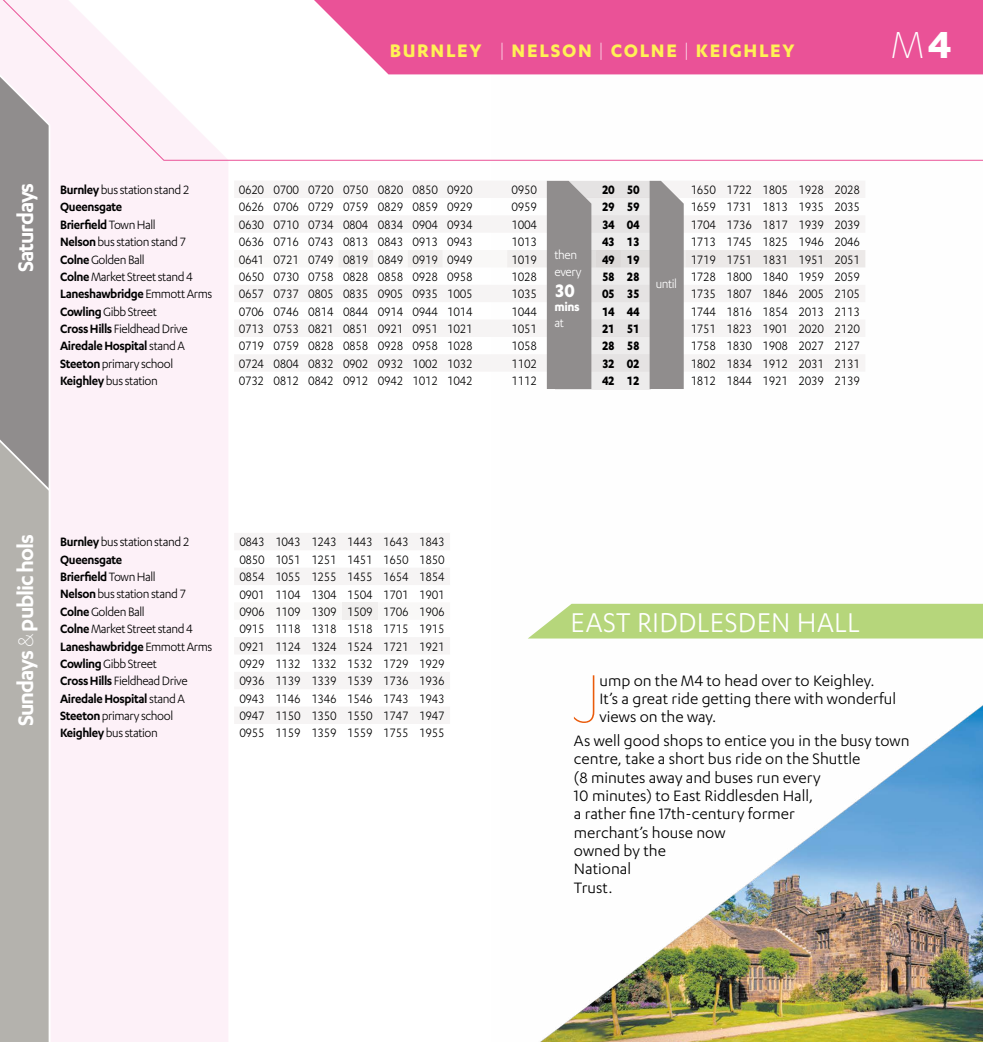
<style>
.page{position:relative;width:983px;height:1042px;background:#fff}
.page>*{position:absolute;margin:0;border:0;box-sizing:border-box;transform-origin:0 0}
.t1{font:100 79.27px "Karbon";color:#ea5b0b}
.t2{font:300 43.75px "Karbon";color:#fff}
.t3{font:31.5px "Karbon";letter-spacing:.01em;color:#fff;scale:.95 1}
.t4{font:600 24.5px "Karbon";letter-spacing:-.045em;color:#fff}
.t5{font:700 21px "Karbon";letter-spacing:.08em;color:#fff155}
.t6{font:700 21px "Karbon";color:#fff;scale:.95 1}
.t7{font:17.5px/18.4px "Karbon";color:#000}
.t8{font:14.17px "Karbon";letter-spacing:-.025em;color:#000;scale:.9 1}
.t9{font:700 14.17px "Karbon";letter-spacing:-.025em;color:#000;scale:.9 1}
.t10{font:14px "Karbon";letter-spacing:-.03em;color:#000;scale:.95 1}
.t11{font:600 14px "Karbon";letter-spacing:-.03em;color:#000;scale:.95 1}
.t12{font:14px/16.8px "Karbon";letter-spacing:-.03em;color:#fff;scale:.95 1}
.t13{font:700 14px "Karbon";color:#fff;scale:.95 1}
.s1{font-weight:300;color:#fff}
.s2{font-weight:700}
.s3{font-weight:600}
.s4{font-weight:400}
.s5{font-weight:300}
</style>
<div class="page">
<img style="left:528px;top:180px;width:454px;height:862px">
<div style="left:51px;top:161px;width:177px;height:881px;background:#fdf1f8"></div>
<div style="left:0;top:161px;width:49px;height:262px;background:#908d8d"></div>
<svg style="left:0;top:0;width:982px;height:161px"></svg>
<div style="left:0;top:423px;width:49px;height:619px;background:#b4b2ad"></div>
<svg style="left:235px;top:533px;width:215px;height:191px"></svg>
<svg style="left:235px;top:602px;width:215px;height:18px"></svg>
<div style="left:342px;top:602px;width:36px;height:18px;background:#f1efee"></div>
<svg style="left:235px;top:181px;width:630px;height:208px"></svg>
<div style="left:314px;top:0;width:668px;height:74px;background:#ea5297"></div>
<div style="left:528px;top:604px;width:454px;height:34px;background:#b6d67b"></div>
<h3 class="t5" style="left:389px;top:38px;width:406px">BURNLEY <span class="s1">|</span> NELSON <span class="s1">|</span> COLNE <span class="s1">|</span> KEIGHLEY</h3>
<h2 class="t2" style="left:890px;top:21px;width:63px">M<span class="s2">4</span></h2>
<h3 class="t4" style="left:12px;top:272px;width:91px;rotate:-90deg">Saturdays</h3>
<p class="t10" style="left:60px;top:182px;width:138px"><span class="s3">Burnley</span> bus station stand 2</p>
<p class="t8" style="left:239px;top:182px;width:261px">0620 0700 0720 0750 0820 0850 0920</p>
<p class="t8" style="left:511px;top:182px;width:30px">0950</p>
<p class="t9" style="left:602px;top:182px;width:43px">20 50</p>
<p class="t8" style="left:690px;top:182px;width:190px">1650 1722 1805 1928 2028</p>
<p class="t11" style="left:60px;top:199px;width:67px">Queensgate</p>
<p class="t8" style="left:239px;top:199px;width:261px">0626 0706 0729 0759 0829 0859 0929</p>
<p class="t8" style="left:511px;top:199px;width:30px">0959</p>
<p class="t9" style="left:602px;top:199px;width:43px">29 59</p>
<p class="t8" style="left:690px;top:199px;width:190px">1659 1731 1813 1935 2035</p>
<p class="t11" style="left:60px;top:217px;width:102px">Brierfield <span class="s4">Town Hall</span></p>
<p class="t8" style="left:239px;top:217px;width:261px">0630 0710 0734 0804 0834 0904 0934</p>
<p class="t8" style="left:511px;top:217px;width:30px">1004</p>
<p class="t9" style="left:602px;top:216px;width:43px">34 04</p>
<p class="t8" style="left:690px;top:217px;width:190px">1704 1736 1817 1939 2039</p>
<p class="t10" style="left:60px;top:234px;width:134px"><span class="s3">Nelson</span> bus station stand 7</p>
<p class="t8" style="left:239px;top:234px;width:261px">0636 0716 0743 0813 0843 0913 0943</p>
<p class="t8" style="left:511px;top:234px;width:30px">1013</p>
<p class="t9" style="left:602px;top:234px;width:43px">43 13</p>
<p class="t8" style="left:690px;top:234px;width:190px">1713 1745 1825 1946 2046</p>
<p class="t10" style="left:60px;top:252px;width:90px"><span class="s3">Colne</span> Golden Ball</p>
<p class="t8" style="left:239px;top:251px;width:261px">0641 0721 0749 0819 0849 0919 0949</p>
<p class="t8" style="left:511px;top:251px;width:30px">1019</p>
<p class="t9" style="left:602px;top:251px;width:43px">49 19</p>
<p class="t8" style="left:690px;top:251px;width:190px">1719 1751 1831 1951 2051</p>
<p class="t10" style="left:60px;top:269px;width:141px"><span class="s3">Colne</span> Market Street stand 4</p>
<p class="t8" style="left:239px;top:269px;width:261px">0650 0730 0758 0828 0858 0928 0958</p>
<p class="t8" style="left:511px;top:269px;width:30px">1028</p>
<p class="t9" style="left:602px;top:268px;width:43px">58 28</p>
<p class="t8" style="left:690px;top:269px;width:190px">1728 1800 1840 1959 2059</p>
<p class="t11" style="left:60px;top:286px;width:162px">Laneshawbridge <span class="s4">Emmott Arms</span></p>
<p class="t8" style="left:239px;top:286px;width:261px">0657 0737 0805 0835 0905 0935 1005</p>
<p class="t8" style="left:511px;top:286px;width:30px">1035</p>
<p class="t9" style="left:602px;top:286px;width:43px">05 35</p>
<p class="t8" style="left:690px;top:286px;width:190px">1735 1807 1846 2005 2105</p>
<p class="t10" style="left:60px;top:304px;width:103px"><span class="s3">Cowling</span> Gibb Street</p>
<p class="t8" style="left:239px;top:304px;width:261px">0706 0746 0814 0844 0914 0944 1014</p>
<p class="t8" style="left:511px;top:304px;width:30px">1044</p>
<p class="t9" style="left:602px;top:303px;width:43px">14 44</p>
<p class="t8" style="left:690px;top:304px;width:190px">1744 1816 1854 2013 2113</p>
<p class="t10" style="left:60px;top:321px;width:136px"><span class="s3">Cross Hills</span> Fieldhead Drive</p>
<p class="t8" style="left:239px;top:321px;width:261px">0713 0753 0821 0851 0921 0951 1021</p>
<p class="t8" style="left:511px;top:321px;width:30px">1051</p>
<p class="t9" style="left:602px;top:321px;width:43px">21 51</p>
<p class="t8" style="left:690px;top:321px;width:190px">1751 1823 1901 2020 2120</p>
<p class="t11" style="left:60px;top:338px;width:133px">Airedale Hospital <span class="s4">stand A</span></p>
<p class="t8" style="left:239px;top:338px;width:261px">0719 0759 0828 0858 0928 0958 1028</p>
<p class="t8" style="left:511px;top:338px;width:30px">1058</p>
<p class="t9" style="left:602px;top:338px;width:43px">28 58</p>
<p class="t8" style="left:690px;top:338px;width:190px">1758 1830 1908 2027 2127</p>
<p class="t10" style="left:60px;top:356px;width:120px"><span class="s3">Steeton</span> primary school</p>
<p class="t8" style="left:239px;top:356px;width:261px">0724 0804 0832 0902 0932 1002 1032</p>
<p class="t8" style="left:511px;top:356px;width:30px">1102</p>
<p class="t9" style="left:602px;top:355px;width:43px">32 02</p>
<p class="t8" style="left:690px;top:356px;width:190px">1802 1834 1912 2031 2131</p>
<p class="t10" style="left:60px;top:373px;width:104px"><span class="s3">Keighley</span> bus station</p>
<p class="t8" style="left:239px;top:373px;width:261px">0732 0812 0842 0912 0942 1012 1042</p>
<p class="t8" style="left:511px;top:373px;width:30px">1112</p>
<p class="t9" style="left:602px;top:373px;width:43px">42 12</p>
<p class="t8" style="left:690px;top:373px;width:190px">1812 1844 1921 2039 2139</p>
<p class="t12" style="left:554px;top:246px;width:30px">then every</p>
<h3 class="t6" style="left:554px;top:279px;width:23px">30</h3>
<p class="t13" style="left:554px;top:298px;width:28px">mins</p>
<p class="t12" style="left:554px;top:314px;width:12px">at</p>
<p class="t12" style="left:655px;top:275px;width:24px">until</p>
<h3 class="t4" style="left:12px;top:726px;width:194px;rotate:-90deg">Sundays <span class="s5">&amp;</span> public hols</h3>
<p class="t10" style="left:60px;top:534px;width:138px"><span class="s3">Burnley</span> bus station stand 2</p>
<p class="t8" style="left:239px;top:534px;width:230px">0843 1043 1243 1443 1643 1843</p>
<p class="t11" style="left:60px;top:551px;width:67px">Queensgate</p>
<p class="t8" style="left:239px;top:552px;width:230px">0850 1051 1251 1451 1650 1850</p>
<p class="t11" style="left:60px;top:569px;width:102px">Brierfield <span class="s4">Town Hall</span></p>
<p class="t8" style="left:239px;top:569px;width:230px">0854 1055 1255 1455 1654 1854</p>
<p class="t10" style="left:60px;top:586px;width:134px"><span class="s3">Nelson</span> bus station stand 7</p>
<p class="t8" style="left:239px;top:586px;width:230px">0901 1104 1304 1504 1701 1901</p>
<p class="t10" style="left:60px;top:604px;width:90px"><span class="s3">Colne</span> Golden Ball</p>
<p class="t8" style="left:239px;top:604px;width:230px">0906 1109 1309 1509 1706 1906</p>
<p class="t10" style="left:60px;top:621px;width:141px"><span class="s3">Colne</span> Market Street stand 4</p>
<p class="t8" style="left:239px;top:621px;width:230px">0915 1118 1318 1518 1715 1915</p>
<p class="t11" style="left:60px;top:638px;width:162px">Laneshawbridge <span class="s4">Emmott Arms</span></p>
<p class="t8" style="left:239px;top:638px;width:230px">0921 1124 1324 1524 1721 1921</p>
<p class="t10" style="left:60px;top:656px;width:103px"><span class="s3">Cowling</span> Gibb Street</p>
<p class="t8" style="left:239px;top:656px;width:230px">0929 1132 1332 1532 1729 1929</p>
<p class="t10" style="left:60px;top:673px;width:136px"><span class="s3">Cross Hills</span> Fieldhead Drive</p>
<p class="t8" style="left:239px;top:673px;width:230px">0936 1139 1339 1539 1736 1936</p>
<p class="t11" style="left:60px;top:690px;width:133px">Airedale Hospital <span class="s4">stand A</span></p>
<p class="t8" style="left:239px;top:690px;width:230px">0943 1146 1346 1546 1743 1943</p>
<p class="t10" style="left:60px;top:708px;width:120px"><span class="s3">Steeton</span> primary school</p>
<p class="t8" style="left:239px;top:708px;width:230px">0947 1150 1350 1550 1747 1947</p>
<p class="t10" style="left:60px;top:725px;width:104px"><span class="s3">Keighley</span> bus station</p>
<p class="t8" style="left:239px;top:725px;width:230px">0955 1159 1359 1559 1755 1955</p>
<h3 class="t3" style="left:570px;top:605px;width:306px">EAST RIDDLESDEN HALL</h3>
<h1 class="t1" style="left:573px;top:655px;width:28px">J</h1>
<p class="t7" style="left:599px;top:671px;width:298px">ump on the M4 to head over to Keighley.<br>It’s a great ride getting there with wonderful views on the way.</p>
<p class="t7" style="left:573px;top:731px;width:337px">As well good shops to entice you in the busy town centre, take a short bus ride on the Shuttle<br>(8 minutes away and buses run every<br>10 minutes) to East Riddlesden Hall,<br>a rather fine 17th-century former<br>merchant’s house now<br>owned by the<br>National<br>Trust.</p>
</div>
